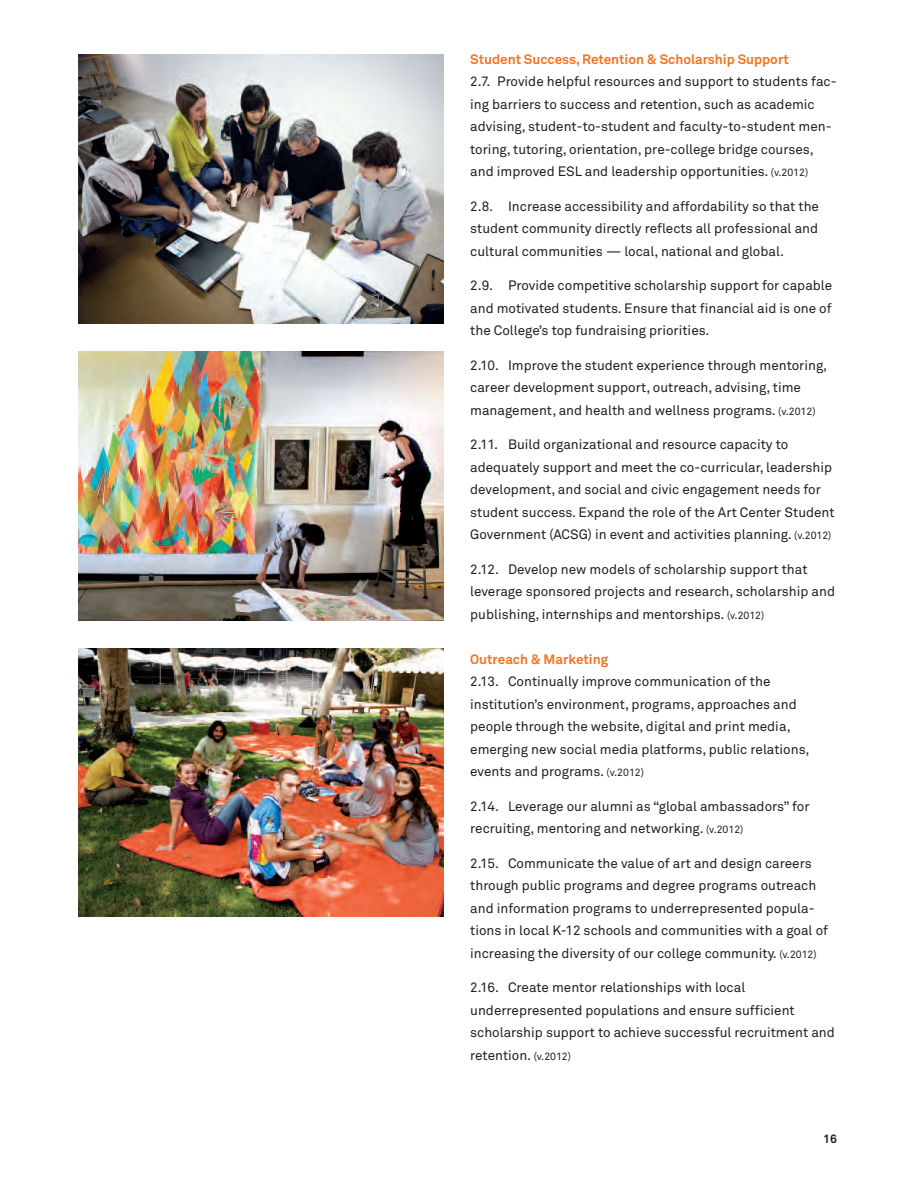
<style>
.page{position:relative;width:918px;height:1188px;background:#fff}
.page>*{position:absolute;margin:0;border:0;box-sizing:border-box;transform-origin:0 0}
.t1{font:13.5px/22.5px "Akkurat";color:#231f20}
.t2{font:700 13.5px "Akkurat";color:#f47321}
.t3{font:700 12px "Akkurat";color:#231f20}
.s1{font-size:10.5px}
</style>
<div class="page">
<img style="left:79px;top:648px;width:364px;height:269px">
<img style="left:79px;top:351px;width:364px;height:270px">
<img style="left:79px;top:54px;width:364px;height:270px">
<p class="t2" style="left:470px;top:54px;width:320px">Student Success, Retention &amp; Scholarship Support</p>
<p class="t1" style="left:470px;top:72px;width:368px">2.7. Provide helpful resources and support to students fac&shy;ing barriers to success and retention, such as academic advising, student-to-student and faculty-to-student men&shy;toring, tutoring, orientation, pre-college bridge courses, and improved ESL and leadership opportunities. <span class="s1">(v.2012)</span></p>
<p class="t1" style="left:470px;top:196px;width:350px;text-align:justify">2.8. Increase accessibility and affordability so that the student community directly reflects all professional and cultural communities — local, national and global.</p>
<p class="t1" style="left:470px;top:276px;width:363px;text-align:justify">2.9. Provide competitive scholarship support for capable and motivated students. Ensure that financial aid is one of the College’s top fundraising priorities.</p>
<p class="t1" style="left:470px;top:355px;width:359px">2.10. Improve the student experience through mentoring, career development support, outreach, advising, time management, and health and wellness programs. <span class="s1">(v.2012)</span></p>
<p class="t1" style="left:470px;top:435px;width:366px">2.11. Build organizational and resource capacity to adequately support and meet the co-curricular, leadership development, and social and civic engagement needs for student success. Expand the role of the Art Center Student Government (ACSG) in event and activities planning. <span class="s1">(v.2012)</span></p>
<p class="t1" style="left:470px;top:559px;width:366px">2.12. Develop new models of scholarship support that leverage sponsored projects and research, scholarship and publishing, internships and mentorships. <span class="s1">(v.2012)</span></p>
<p class="t2" style="left:470px;top:654px;width:139px">Outreach &amp; Marketing</p>
<p class="t1" style="left:470px;top:672px;width:341px">2.13. Continually improve communication of the institution’s environment, programs, approaches and people through the website, digital and print media, emerging new social media platforms, public relations, events and programs. <span class="s1">(v.2012)</span></p>
<p class="t1" style="left:470px;top:796px;width:341px">2.14. Leverage our alumni as “global ambassadors” for recruiting, mentoring and networking. <span class="s1">(v.2012)</span></p>
<p class="t1" style="left:470px;top:853px;width:359px">2.15. Communicate the value of art and design careers through public programs and degree programs outreach and information programs to underrepresented popula&shy;tions in local K-12 schools and communities with a goal of increasing the diversity of our college community. <span class="s1">(v.2012)</span></p>
<p class="t1" style="left:470px;top:978px;width:366px">2.16. Create mentor relationships with local underrepresented populations and ensure sufficient scholarship support to achieve successful recruitment and retention. <span class="s1">(v.2012)</span></p>
<p class="t3" style="left:823px;top:1134px;width:15px">16</p>
</div>
